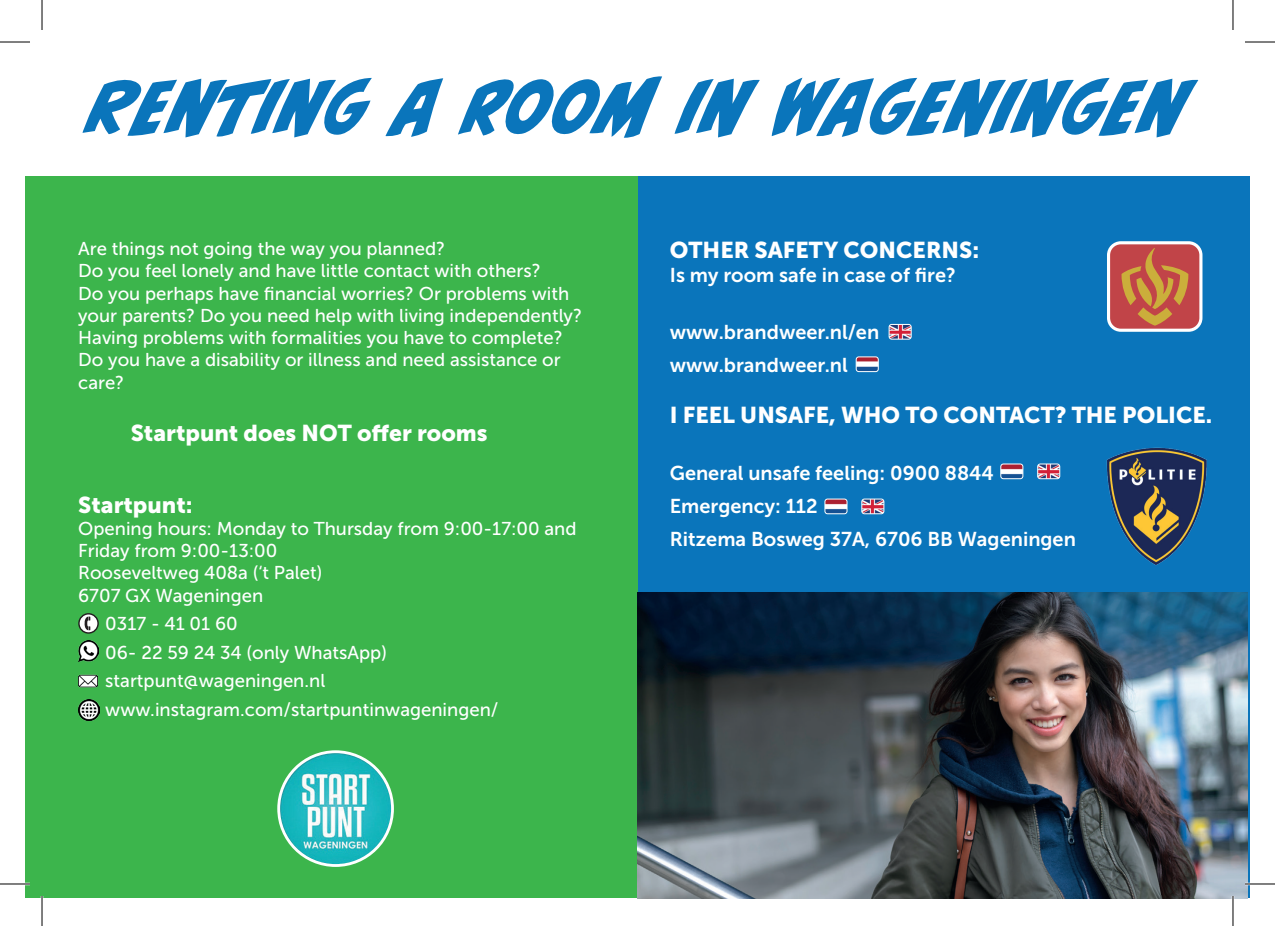
<style>
.page{position:relative;width:1275px;height:926px;background:#fff}
.page>*{position:absolute;margin:0;border:0;box-sizing:border-box;transform-origin:0 0}
.t1{font:68.4px "CC Biff Bam Boom";color:#0a75bb}
.t2{font:22.8px "Museo Sans 900";color:#fff}
.t3{font:20px/32.8px "Museo Sans 700";color:#fff}
.t4{font:18.6px/22.2px "Museo Sans 500";color:#fff}
</style>
<div class="page">
<div style="left:25px;top:177px;width:613px;height:721px;background:#3cb54c"></div>
<div style="left:638px;top:177px;width:612px;height:721px;background:#0a75bb"></div>
<img style="left:1106px;top:447px;width:101px;height:119px">
<svg style="left:1111px;top:245px;width:87px;height:83px"></svg>
<div style="left:1107px;top:241px;width:95px;height:91px;border:3px solid #fff;border-radius:12px"></div>
<img style="left:79px;top:674px;width:19px;height:14px">
<img style="left:78px;top:641px;width:21px;height:20px">
<svg style="left:79px;top:614px;width:19px;height:19px"></svg>
<svg style="left:84px;top:616px;width:6px;height:14px"></svg>
<div style="left:78px;top:613px;width:21px;height:21px;border:1px solid #231f20;border-radius:50%"></div>
<img style="left:857px;top:358px;width:21px;height:14px">
<div style="left:855px;top:356px;width:23px;height:16px;border:1px solid #fff;border-radius:3px"></div>
<img style="left:1002px;top:465px;width:21px;height:14px">
<div style="left:1000px;top:463px;width:23px;height:16px;border:1px solid #fff;border-radius:3px"></div>
<img style="left:826px;top:499px;width:21px;height:15px">
<div style="left:824px;top:499px;width:23px;height:15px;border:1px solid #fff;border-radius:3px"></div>
<img style="left:890px;top:324px;width:21px;height:14px">
<div style="left:888px;top:324px;width:23px;height:16px;border:1px solid #fff;border-radius:3px"></div>
<img style="left:1039px;top:465px;width:19px;height:12px">
<div style="left:1037px;top:463px;width:23px;height:16px;border:1px solid #fff;border-radius:3px"></div>
<img style="left:863px;top:499px;width:21px;height:15px">
<div style="left:861px;top:499px;width:23px;height:15px;border:1px solid #fff;border-radius:3px"></div>
<img style="left:79px;top:700px;width:20px;height:20px">
<img style="left:279px;top:752px;width:113px;height:113px">
<div style="left:277px;top:750px;width:117px;height:117px;border:3px solid #fff;border-radius:50%"></div>
<img style="left:637px;top:593px;width:610px;height:305px">
<hr style="left:0;top:883px;width:30px;height:2px;background:#fff">
<hr style="left:1245px;top:883px;width:30px;height:2px;background:#fff">
<hr style="left:41px;top:896px;width:2px;height:30px;background:#fff">
<hr style="left:1231px;top:896px;width:3px;height:30px;background:#fff">
<hr style="left:0;top:42px;width:30px;height:1px;background:#000">
<hr style="left:1245px;top:42px;width:30px;height:1px;background:#000">
<hr style="left:0;top:884px;width:30px;height:1px;background:#000">
<hr style="left:1245px;top:884px;width:30px;height:1px;background:#000">
<hr style="left:42px;top:0;width:1px;height:30px;background:#000">
<hr style="left:42px;top:896px;width:1px;height:30px;background:#000">
<hr style="left:1232px;top:0;width:1px;height:30px;background:#000">
<hr style="left:1232px;top:896px;width:1px;height:30px;background:#000">
<h1 class="t1" style="left:90px;top:73px;width:1097px">RENTING A ROOM IN WAGENINGEN</h1>
<p class="t4" style="left:78px;top:238px;width:505px">Are things not going the way you planned?<br>Do you feel lonely and have little contact with others?<br>Do you perhaps have financial worries? Or problems with your parents? Do you need help with living independently?<br>Having problems with formalities you have to complete?<br>Do you have a disability or illness and need assistance or care?</p>
<p class="t2" style="left:131px;top:420px;width:358px">Startpunt does NOT offer rooms</p>
<p class="t2" style="left:78px;top:492px;width:116px">Startpunt:</p>
<p class="t4" style="left:78px;top:517px;width:500px">Opening hours: Monday to Thursday from 9:00-17:00 and<br>Friday from 9:00-13:00<br>Rooseveltweg 408a (‘t Palet)<br>6707 GX Wageningen</p>
<p class="t4" style="left:105px;top:609px;width:394px;line-height:28.6px">0317 - 41 01 60<br>06- 22 59 24 34 (only WhatsApp) startpunt@wageningen.nl www.instagram.com/startpuntinwageningen/</p>
<p class="t2" style="left:670px;top:237px;width:311px">OTHER SAFETY CONCERNS:</p>
<p class="t3" style="left:670px;top:259px;width:287px">Is my room safe in case of fire?</p>
<p class="t3" style="left:670px;top:316px;width:211px">www.brandweer.nl/en www.brandweer.nl</p>
<p class="t2" style="left:670px;top:402px;width:544px">I FEEL UNSAFE, WHO TO CONTACT? THE POLICE.</p>
<p class="t3" style="left:670px;top:457px;width:407px">General unsafe feeling: 0900 8844<br>Emergency: 112<br>Ritzema Bosweg 37A, 6706 BB Wageningen</p>
</div>
